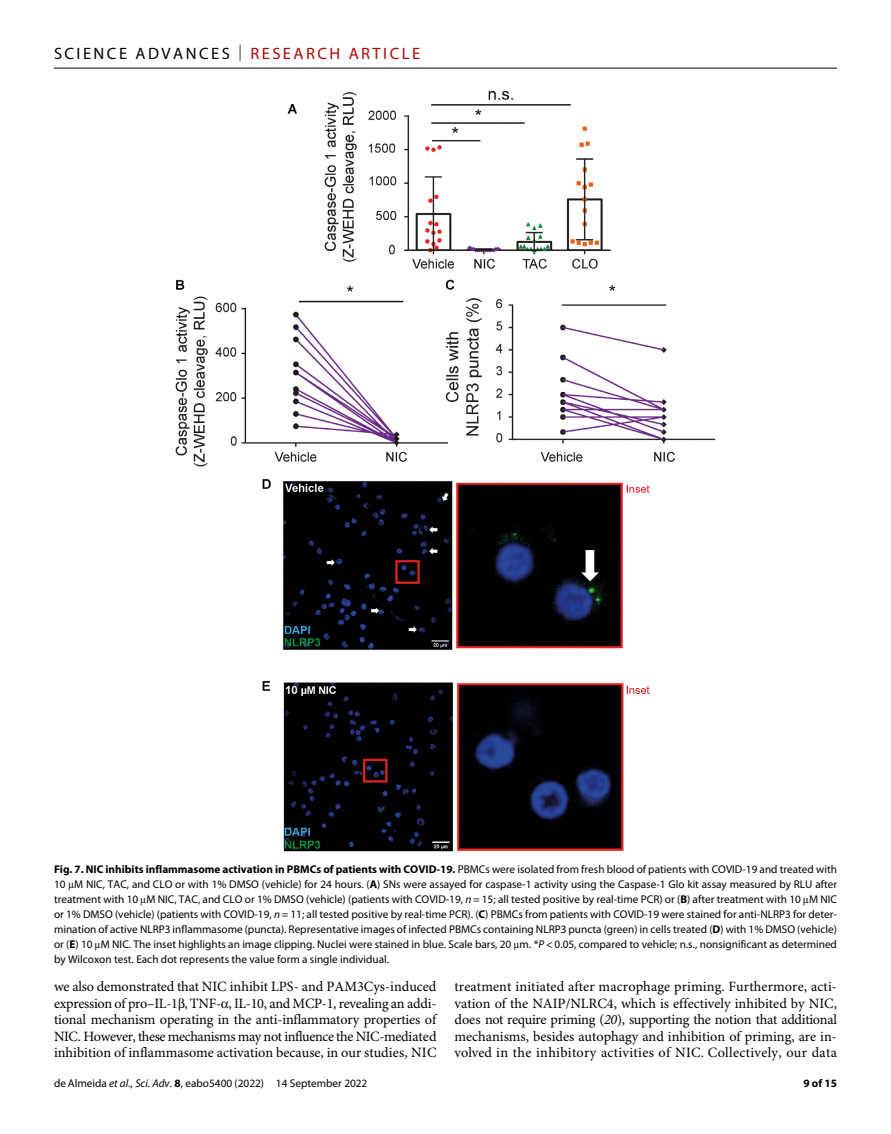
<style>
.page{position:relative;width:891px;height:1134px;background:#fff}
.page>*{position:absolute;margin:0;border:0;box-sizing:border-box;transform-origin:0 0}
.t1{font:16.5px "Myriad Pro";letter-spacing:.15em;color:#000}
.t2{font:14.25px/16.5px "Minion Pro";letter-spacing:.02em;color:#000;text-align:justify}
.t3{font:11.25px/15px "Myriad Pro";color:#000;text-align:justify}
.t4{font:700 11.25px "Myriad Pro";color:#000}
.s1{font-weight:300}
.s2{color:#b10508}
.s3{font-weight:700}
.s4{font-style:italic}
</style>
<div class="page">
<hr style="left:54px;top:68px;width:783px;height:1px;background:#000">
<img style="left:176px;top:90px;width:540px;height:762px">
<h1 class="t1" style="left:54px;top:40px;width:368px">SCIENCE ADVANCES <span class="s1">|</span> <span class="s2">RESEARCH ARTICLE</span></h1>
<p class="t3" style="left:54px;top:862px;width:785px"><span class="s3">Fig. 7. NIC inhibits inflammasome activation in PBMCs of patients with COVID-19.</span> PBMCs were isolated from fresh blood of patients with COVID-19 and treated with 10 M NIC, TAC, and CLO or with 1% DMSO (vehicle) for 24 hours. (<span class="s3">A</span>) SNs were assayed for caspase-1 activity using the Caspase-1 Glo kit assay measured by RLU after treatment with 10 M NIC, TAC, and CLO or 1% DMSO (vehicle) (patients with COVID-19, <span class="s4">n</span> = 15; all tested positive by real-time PCR) or (<span class="s3">B</span>) after treatment with 10 M NIC or 1% DMSO (vehicle) (patients with COVID-19, <span class="s4">n</span> = 11; all tested positive by real-time PCR). (<span class="s3">C</span>) PBMCs from patients with COVID-19 were stained for anti-NLRP3 for deter&shy;mination of active NLRP3 inflammasome (puncta). Representative images of infected PBMCs containing NLRP3 puncta (green) in cells treated (<span class="s3">D</span>) with 1% DMSO (vehicle) or (<span class="s3">E</span>) 10 M NIC. The inset highlights an image clipping. Nuclei were stained in blue. Scale bars, 20 m. *<span class="s4">P</span> &lt; 0.05, compared to vehicle; n.s., nonsignificant as determined by Wilcoxon test. Each dot represents the value form a single individual.</p>
<p class="t2" style="left:54px;top:980px;width:384px">we also demonstrated that NIC inhibit LPS- and PAM3Cys-induced expression of pro–IL-1 , TNF- , IL-10, and MCP-1, revealing an addi&shy;tional mechanism operating in the anti-inflammatory properties of NIC. However, these mechanisms may not influence the NIC-mediated inhibition of inflammasome activation because, in our studies, NIC</p>
<p class="t2" style="left:455px;top:980px;width:384px">treatment initiated after macrophage priming. Furthermore, acti&shy;vation of the NAIP/NLRC4, which is effectively inhibited by NIC, does not require priming (<span class="s4">20</span>), supporting the notion that additional mechanisms, besides autophagy and inhibition of priming, are in&shy;volved in the inhibitory activities of NIC. Collectively, our data</p>
<p class="t3" style="left:54px;top:1076px;width:315px">de Almeida <span class="s4">et al</span>., <span class="s4">Sci. Adv.</span> <span class="s3">8</span>, eabo5400 (2022) 14 September 2022</p>
<p class="t4" style="left:803px;top:1074px;width:35px">9 of 15</p>
</div>
